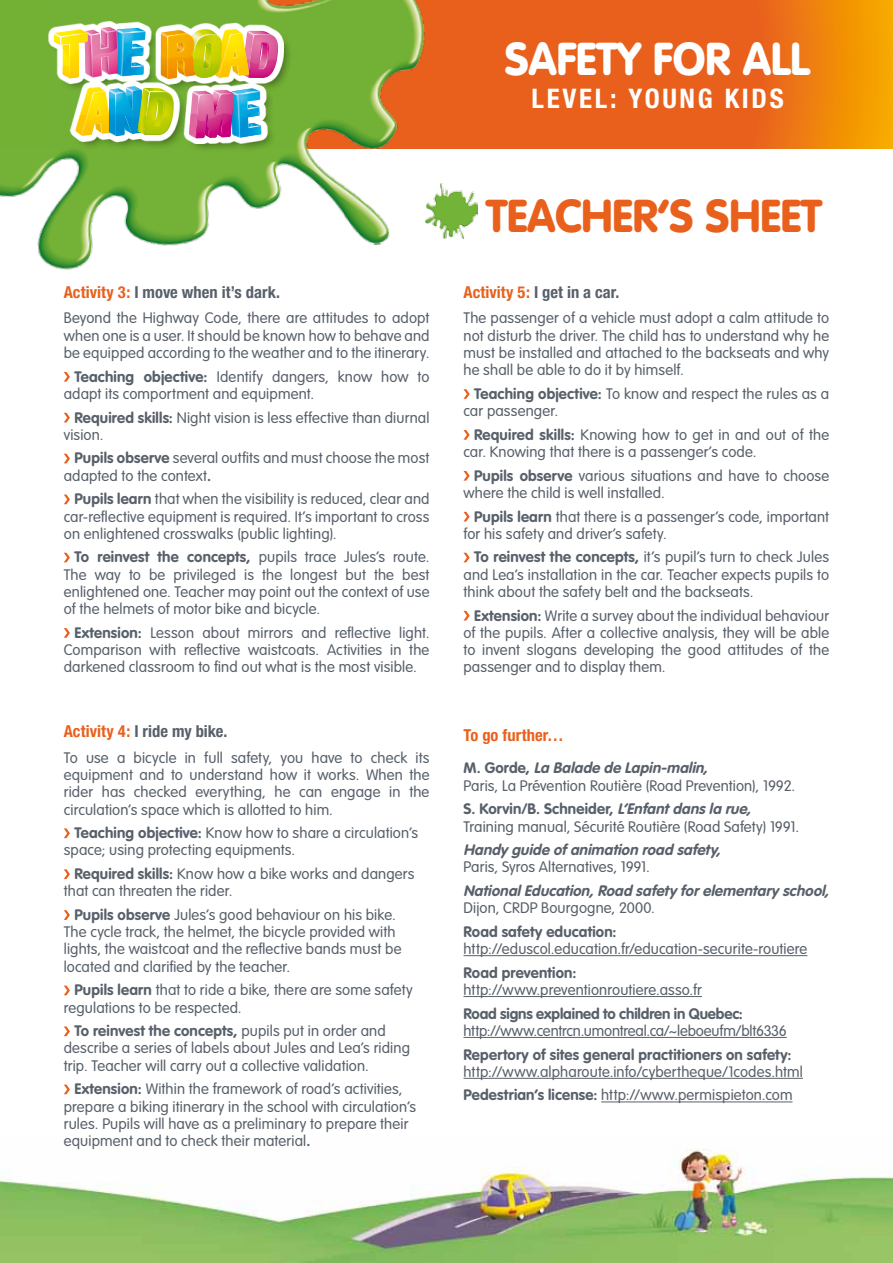
<style>
.page{position:relative;width:893px;height:1263px;background:#fff}
.page>*{position:absolute;margin:0;border:0;box-sizing:border-box;transform-origin:0 0}
.t1{font:900 45.3px "VAG Rounded";color:#e9601d}
.t2{font:900 45.3px "VAG Rounded";color:#fff}
.t3{font:700 condensed 27px "Helvetica Neue";letter-spacing:.1em;color:#fff}
.t4{font:700 condensed 16.5px "Helvetica Neue";letter-spacing:.005em;color:#58606a}
.t5{font:700 condensed 16.5px "Helvetica Neue";letter-spacing:.005em;color:#e9601d}
.t6{font:300 15px/17.2px "VAG Rounded";letter-spacing:.01em;color:#58606a}
.t7{font:italic 700 15px "VAG Rounded";color:#58606a}
.t8{font:700 15px "VAG Rounded";letter-spacing:.01em;color:#58606a}
.t9{font:300 15px "VAG Rounded";letter-spacing:-.01em;color:#58606a}
.t10{font:700 15px "VAG Rounded";letter-spacing:-.01em;color:#58606a}
.s1{color:#e9601d}
.s2{font-weight:700}
.s3{font-weight:700;font-style:italic}
</style>
<div class="page">
<img style="left:0;top:1149px;width:893px;height:114px">
<svg style="left:446px;top:0;width:447px;height:149px;background:#eb6b17"></svg>
<img style="left:0;top:0;width:446px;height:270px">
<div style="left:51px;top:24px;width:242px;height:129px;background:#000;opacity:.5"></div>
<svg style="left:48px;top:21px;width:236px;height:123px"></svg>
<svg style="left:54px;top:27px;width:92px;height:51px"></svg>
<img style="left:161px;top:29px;width:118px;height:50px">
<svg style="left:76px;top:86px;width:98px;height:50px;background:#a3c96d"></svg>
<svg style="left:189px;top:88px;width:72px;height:50px;background:#a184bd"></svg>
<img style="left:425px;top:183px;width:53px;height:56px">
<svg style="left:64px;top:372px;width:6px;height:10px"></svg>
<svg style="left:64px;top:413px;width:6px;height:9px"></svg>
<svg style="left:64px;top:454px;width:6px;height:9px"></svg>
<svg style="left:64px;top:495px;width:6px;height:9px"></svg>
<svg style="left:64px;top:553px;width:6px;height:9px"></svg>
<svg style="left:64px;top:628px;width:6px;height:10px"></svg>
<svg style="left:64px;top:828px;width:6px;height:10px"></svg>
<svg style="left:64px;top:869px;width:6px;height:10px"></svg>
<svg style="left:64px;top:910px;width:6px;height:10px"></svg>
<svg style="left:64px;top:985px;width:6px;height:10px"></svg>
<svg style="left:64px;top:1026px;width:6px;height:10px"></svg>
<svg style="left:64px;top:1084px;width:6px;height:10px"></svg>
<hr style="left:463px;top:955px;width:344px;height:1px;background:#58606a">
<hr style="left:463px;top:996px;width:239px;height:1px;background:#58606a">
<hr style="left:463px;top:1037px;width:324px;height:1px;background:#58606a">
<hr style="left:463px;top:1078px;width:340px;height:1px;background:#58606a">
<hr style="left:601px;top:1101px;width:191px;height:1px;background:#58606a">
<svg style="left:463px;top:389px;width:7px;height:10px"></svg>
<svg style="left:463px;top:430px;width:7px;height:10px"></svg>
<svg style="left:463px;top:471px;width:7px;height:10px"></svg>
<svg style="left:463px;top:512px;width:7px;height:9px"></svg>
<svg style="left:463px;top:553px;width:7px;height:9px"></svg>
<svg style="left:463px;top:611px;width:7px;height:9px"></svg>
<h1 class="t2" style="left:505px;top:32px;width:306px">SAFETY FOR ALL</h1>
<h2 class="t3" style="left:532px;top:82px;width:254px">level: young kids</h2>
<p class="t4" style="left:64px;top:282px;width:218px"><span class="s1">Activity 3:</span> I move when it’s dark.</p>
<p class="t6" style="left:64px;top:310px;width:367px;text-align:justify">Beyond the Highway Code, there are attitudes to adopt when one is a user. It should be known how to behave and be equipped according to the weather and to the itinerary.</p>
<p class="t6" style="left:64px;top:368px;width:367px;text-indent:11px"><span class="s2">Teaching objective:</span> Identify dangers, know how to adapt its comportment and equipment.</p>
<p class="t6" style="left:64px;top:409px;width:367px;text-indent:11px"><span class="s2">Required skills:</span> Night vision is less effective than diurnal vision.</p>
<p class="t6" style="left:64px;top:449px;width:367px;text-indent:11px"><span class="s2">Pupils observe</span> several outfits and must choose the most adapted to the context<span class="s2">.</span></p>
<p class="t6" style="left:64px;top:490px;width:367px;text-align:justify;text-indent:11px"><span class="s2">Pupils learn</span> that when the visibility is reduced, clear and car-reflective equipment is required. It’s important to cross on enlightened crosswalks (public lighting).</p>
<p class="t6" style="left:64px;top:548px;width:367px;text-align:justify;text-indent:11px"><span class="s2">To reinvest the concepts,</span> pupils trace Jules’s route.<br>The way to be privileged is the longest but the best enlightened one. Teacher may point out the context of use of the helmets of motor bike and bicycle.</p>
<p class="t6" style="left:64px;top:624px;width:367px;text-align:justify;text-indent:11px"><span class="s2">Extension:</span> Lesson about mirrors and reflective light.<br>Comparison with reflective waistcoats. Activities in the darkened classroom to find out what is the most visible.</p>
<p class="t4" style="left:64px;top:721px;width:165px"><span class="s1">Activity 4:</span> I ride my bike.</p>
<p class="t6" style="left:64px;top:749px;width:367px;text-align:justify">To use a bicycle in full safety, you have to check its equipment and to understand how it works. When the rider has checked everything, he can engage in the circulation’s space which is allotted to him.</p>
<p class="t6" style="left:64px;top:824px;width:356px;text-indent:11px"><span class="s2">Teaching objective:</span> Know how to share a circulation’s space; using protecting equipments.</p>
<p class="t6" style="left:64px;top:865px;width:352px;text-indent:11px"><span class="s2">Required skills:</span> Know how a bike works and dangers that can threaten the rider.</p>
<p class="t6" style="left:64px;top:906px;width:339px;text-indent:11px"><span class="s2">Pupils observe</span> Jules’s good behaviour on his bike.<br>The cycle track, the helmet, the bicycle provided with lights, the waistcoat and the reflective bands must be located and clarified by the teacher.</p>
<p class="t6" style="left:64px;top:981px;width:350px;text-indent:11px"><span class="s2">Pupils learn</span> that to ride a bike, there are some safety regulations to be respected.</p>
<p class="t6" style="left:64px;top:1022px;width:348px;text-indent:11px"><span class="s2">To reinvest the concepts,</span> pupils put in order and describe a series of labels about Jules and Lea’s riding trip. Teacher will carry out a collective validation.</p>
<p class="t6" style="left:64px;top:1080px;width:354px;text-indent:11px"><span class="s2">Extension:</span> Within the framework of road’s activities, prepare a biking itinerary in the school with circulation’s rules. Pupils will have as a preliminary to prepare their equipment and to check their material<span class="s2">.</span></p>
<h1 class="t1" style="left:486px;top:188px;width:337px">TEACHER’S SHEET</h1>
<p class="t4" style="left:463px;top:282px;width:157px"><span class="s1">Activity 5:</span> I get in a car.</p>
<p class="t6" style="left:463px;top:310px;width:367px;text-align:justify">The passenger of a vehicle must adopt a calm attitude to not disturb the driver. The child has to understand why he must be installed and attached to the backseats and why he shall be able to do it by himself.</p>
<p class="t6" style="left:463px;top:385px;width:367px;text-indent:11px"><span class="s2">Teaching objective:</span> To know and respect the rules as a car passenger.</p>
<p class="t6" style="left:463px;top:426px;width:367px;text-indent:11px"><span class="s2">Required skills:</span> Knowing how to get in and out of the car. Knowing that there is a passenger’s code.</p>
<p class="t6" style="left:463px;top:467px;width:367px;text-indent:11px"><span class="s2">Pupils observe</span> various situations and have to choose where the child is well installed.</p>
<p class="t6" style="left:463px;top:508px;width:367px;text-indent:11px"><span class="s2">Pupils learn</span> that there is a passenger’s code, important for his safety and driver’s safety.</p>
<p class="t6" style="left:463px;top:548px;width:367px;text-align:justify;text-indent:11px"><span class="s2">To reinvest the concepts,</span> it’s pupil’s turn to check Jules and Lea’s installation in the car. Teacher expects pupils to think about the safety belt and the backseats.</p>
<p class="t6" style="left:463px;top:607px;width:367px;text-align:justify;text-indent:11px"><span class="s2">Extension:</span> Write a survey about the individual behaviour of the pupils. After a collective analysis, they will be able to invent slogans developing the good attitudes of the passenger and to display them.</p>
<p class="t5" style="left:463px;top:725px;width:102px">To go further…</p>
<p class="t6" style="left:463px;top:759px;width:333px"><span class="s2">M . G o r d e ,</span> <span class="s3">La Balade de Lapin-malin,<br></span>Paris, La Prévention Routière (Road Prevention), 1992.</p>
<p class="t6" style="left:463px;top:800px;width:337px"><span class="s2">S. Korvin/B. Schneider,</span> <span class="s3">L’Enfantdansla rue,<br></span>Training manual, Sécurité Routière (Road Safety) 1991.</p>
<p class="t7" style="left:463px;top:841px;width:259px">Handy guide of animation road safety,</p>
<p class="t6" style="left:463px;top:858px;width:188px">Paris, Syros Alternatives, 1991.</p>
<p class="t7" style="left:463px;top:882px;width:367px">NationalEducation, Road safety forelementary school,</p>
<p class="t6" style="left:463px;top:899px;width:193px">Dijon, CRDP Bourgogne, 2000.</p>
<p class="t8" style="left:463px;top:923px;width:155px">Road safety education:</p>
<p class="t6" style="left:463px;top:940px;width:345px">http://eduscol.education.fr/education-securite-routiere</p>
<p class="t8" style="left:463px;top:964px;width:114px">Road prevention:</p>
<p class="t6" style="left:463px;top:981px;width:240px">http://www.preventionroutiere.asso.fr</p>
<p class="t10" style="left:463px;top:1004px;width:281px">Road signs explained to children in Quebec:</p>
<p class="t9" style="left:463px;top:1022px;width:325px">http://www.centrcn.umontreal.ca/~leboeufm/blt6336</p>
<p class="t8" style="left:463px;top:1045px;width:329px">Repertory of sites general practitioners on safety:</p>
<p class="t6" style="left:463px;top:1060px;width:341px;line-height:23.5px">http://www.alpharoute.info/cybertheque/1codes.html<br><span class="s2">Pedestrian’s license:</span> http://www.permispieton.com</p>
</div>
